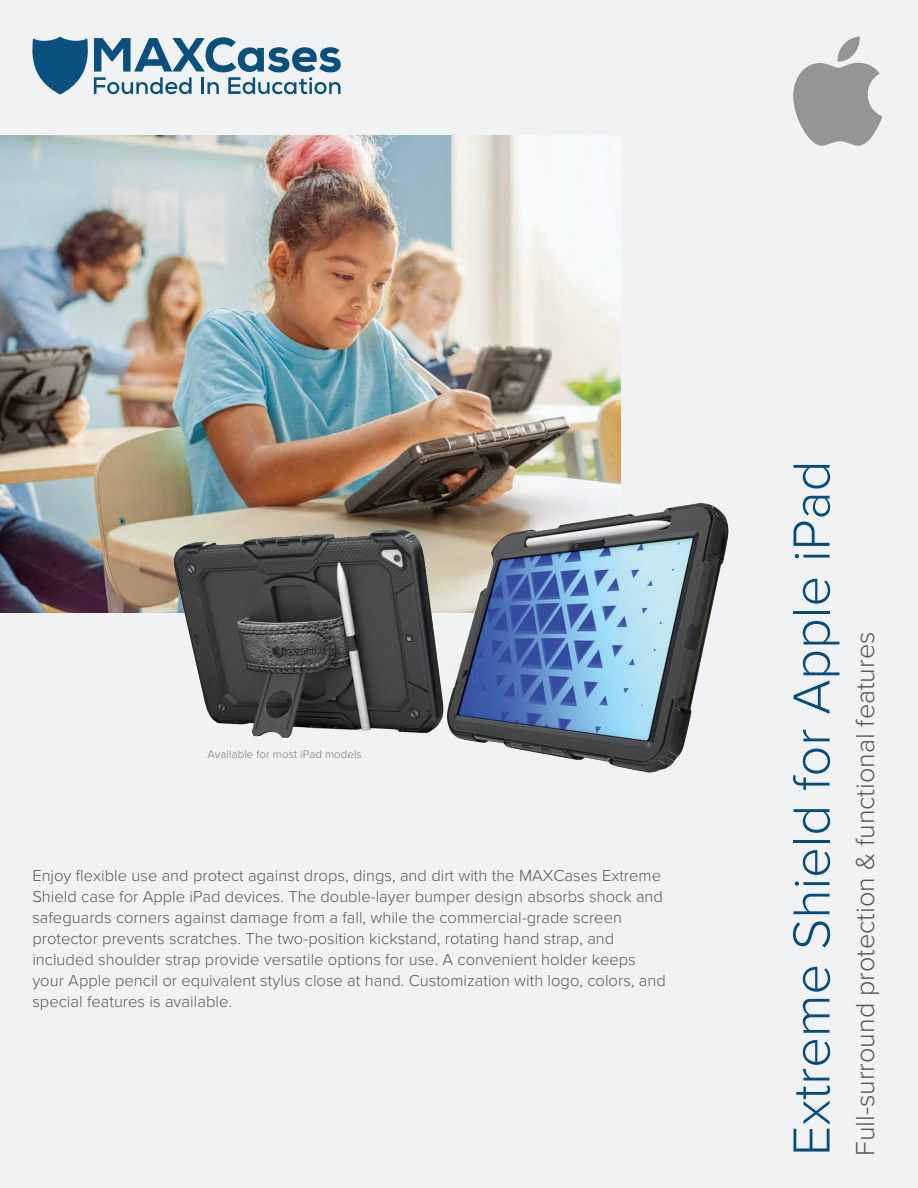
<style>
.page{position:relative;width:918px;height:1188px;background:#f0f2f3}
.page>*{position:absolute;margin:0;border:0;box-sizing:border-box;transform-origin:0 0}
.t1{font:300 54px "Proxima Nova";color:#044b7e}
.t2{font:300 27px "Proxima Nova";color:#59595b}
.t3{font:300 16.5px/21px "Proxima Nova";color:#59585b}
.t4{font:300 11.4px "Proxima Nova";letter-spacing:.005em;color:#767777}
</style>
<div class="page">
<img style="left:0;top:135px;width:620px;height:478px">
<svg style="left:32px;top:36px;width:309px;height:59px"></svg>
<svg style="left:793px;top:36px;width:89px;height:110px"></svg>
<img style="left:154px;top:511px;width:291px;height:227px">
<img style="left:445px;top:480px;width:284px;height:293px">
<p class="t4" style="left:207px;top:746px;width:156px">Available for most iPad models</p>
<p class="t3" style="left:32px;top:864px;width:635px">Enjoy flexible use and protect against drops, dings, and dirt with the MAXCases Extreme Shield case for Apple iPad devices. The double-layer bumper design absorbs shock and safeguards corners against damage from a fall, while the commercial-grade screen protector prevents scratches. The two-position kickstand, rotating hand strap, and included shoulder strap provide versatile options for use. A convenient holder keeps your Apple pencil or equivalent stylus close at hand. Customization with logo, colors, and special features is available.</p>
<h1 class="t1" style="left:771px;top:1156px;width:697px;rotate:-90deg">Extreme Shield for Apple iPad</h1>
<h2 class="t2" style="left:845px;top:1156px;width:526px;rotate:-90deg">Full-surround protection &amp; functional features</h2>
</div>
